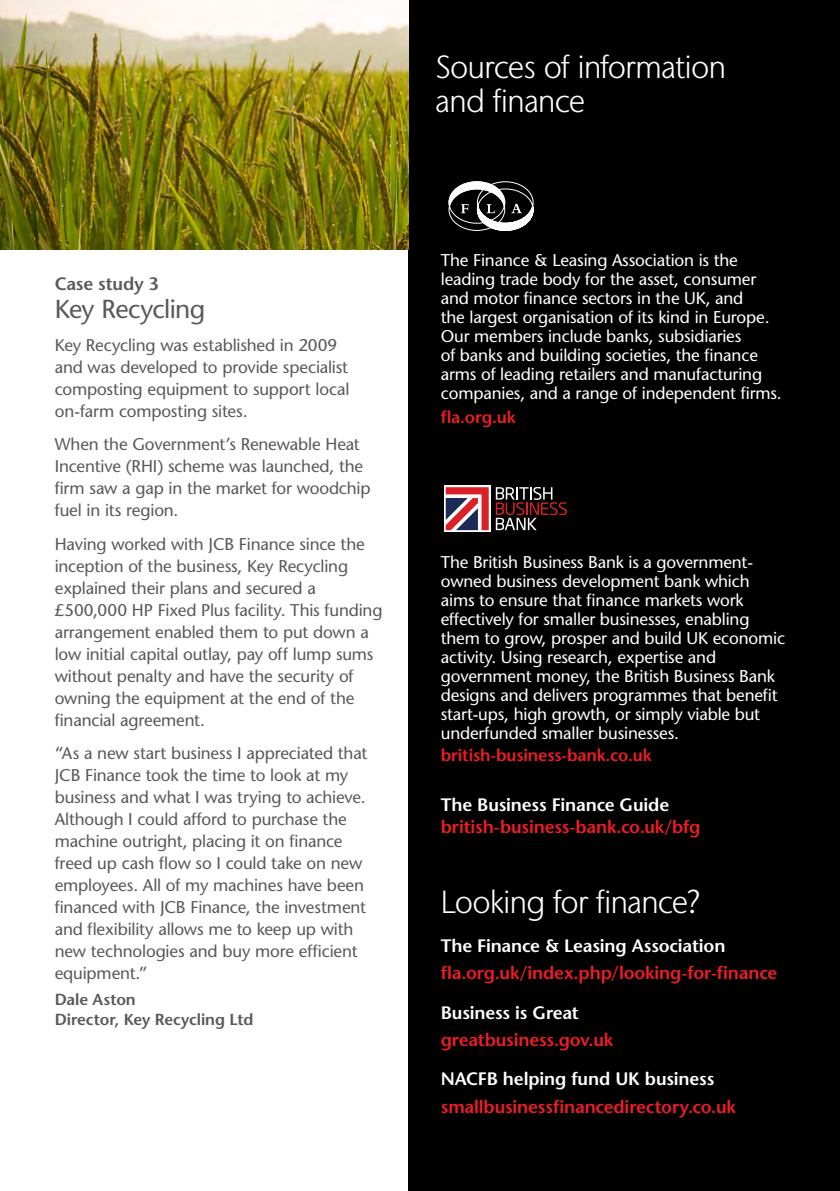
<style>
.page{position:relative;width:840px;height:1191px;background:#fff}
.page>*{position:absolute;margin:0;border:0;box-sizing:border-box;transform-origin:0 0}
.t1{font:300 32px/34px "Stone Sans IIITC Std";letter-spacing:-.03em;color:#fff}
.t2{font:500 26px "Stone Sans Std";letter-spacing:-.03em;color:#58595b}
.t3{font:600 18px "Stone Sans Std";letter-spacing:-.01em;color:#ed1d24}
.t4{font:600 18px "Stone Sans Std";letter-spacing:-.01em;color:#fff}
.t5{font:600 18px "Stone Sans Std";letter-spacing:-.01em;color:#58595b}
.t6{font:500 17px/22px "Stone Sans Std";letter-spacing:-.01em;color:#58595b}
.t7{font:17px/19px "Stone Sans";letter-spacing:-.01em;color:#fff}
.t8{font:600 17px "Stone Sans";letter-spacing:-.01em;color:#ed1d24}
.t9{font:600 16px/20px "Stone Sans Std";letter-spacing:-.005em;color:#58595b}
</style>
<div class="page">
<div style="left:408px;top:0;width:431px;height:1191px;background:#000"></div>
<img style="left:0;top:0;width:408px;height:249px">
<svg style="left:448px;top:181px;width:85px;height:50px"></svg>
<svg style="left:495px;top:487px;width:71px;height:43px"></svg>
<svg style="left:444px;top:486px;width:46px;height:46px"></svg>
<svg style="left:445px;top:487px;width:43px;height:43px;background:#b36372"></svg>
<h1 class="t1" style="left:435px;top:50px;width:292px">Sources of information and finance</h1>
<p class="t5" style="left:55px;top:273px;width:106px">Case study 3</p>
<h2 class="t2" style="left:55px;top:293px;width:152px">Key Recycling</h2>
<p class="t6" style="left:55px;top:334px;width:296px">Key Recycling was established in 2009 and was developed to provide specialist composting equipment to support local on-farm composting sites.</p>
<p class="t6" style="left:55px;top:433px;width:317px">When the Government’s Renewable Heat Incentive (RHI) scheme was launched, the firm saw a gap in the market for woodchip fuel in its region.</p>
<p class="t6" style="left:55px;top:533px;width:329px">Having worked with JCB Finance since the inception of the business, Key Recycling explained their plans and secured a £500,000 HP Fixed Plus facility. This funding arrangement enabled them to put down a low initial capital outlay, pay off lump sums without penalty and have the security of owning the equipment at the end of the financial agreement.</p>
<p class="t6" style="left:55px;top:742px;width:314px">“As a new start business I appreciated that JCB Finance took the time to look at my business and what I was trying to achieve.<br>Although I could afford to purchase the machine outright, placing it on finance freed up cash flow so I could take on new employees. All of my machines have been financed with JCB Finance, the investment and flexibility allows me to keep up with new technologies and buy more efficient equipment.”</p>
<p class="t9" style="left:55px;top:989px;width:200px">Dale Aston<br>Director, Key Recycling Ltd</p>
<p class="t7" style="left:440px;top:250px;width:342px">The Finance &amp; Leasing Association is the leading trade body for the asset, consumer and motor finance sectors in the UK, and<br>the largest organisation of its kind in Europe.<br>Our members include banks, subsidiaries<br>of banks and building societies, the finance arms of leading retailers and manufacturing companies, and a range of independent firms.</p>
<p class="t8" style="left:440px;top:407px;width:76px">fla.org.uk</p>
<p class="t7" style="left:440px;top:552px;width:346px">The British Business Bank is a government&shy;owned business development bank which aims to ensure that finance markets work effectively for smaller businesses, enabling them to grow, prosper and build UK economic activity. Using research, expertise and government money, the British Business Bank designs and delivers programmes that benefit start-ups, high growth, or simply viable but underfunded smaller businesses.</p>
<p class="t8" style="left:440px;top:744px;width:212px">british-business-bank.co.uk</p>
<p class="t4" style="left:440px;top:794px;width:230px">The Business Finance Guide</p>
<p class="t3" style="left:440px;top:816px;width:261px">british-business-bank.co.uk/bfg</p>
<h1 class="t1" style="left:440px;top:884px;width:261px">Looking for finance?</h1>
<p class="t4" style="left:440px;top:934px;width:286px">The Finance &amp; Leasing Association</p>
<p class="t3" style="left:440px;top:962px;width:338px">fla.org.uk/index.php/looking-for-finance</p>
<p class="t4" style="left:440px;top:1001px;width:139px">Business is Great</p>
<p class="t3" style="left:440px;top:1029px;width:174px">greatbusiness.gov.uk</p>
<p class="t4" style="left:440px;top:1068px;width:275px">NACFB helping fund UK business</p>
<p class="t3" style="left:440px;top:1095px;width:296px">smallbusinessfinancedirectory.co.uk</p>
</div>
